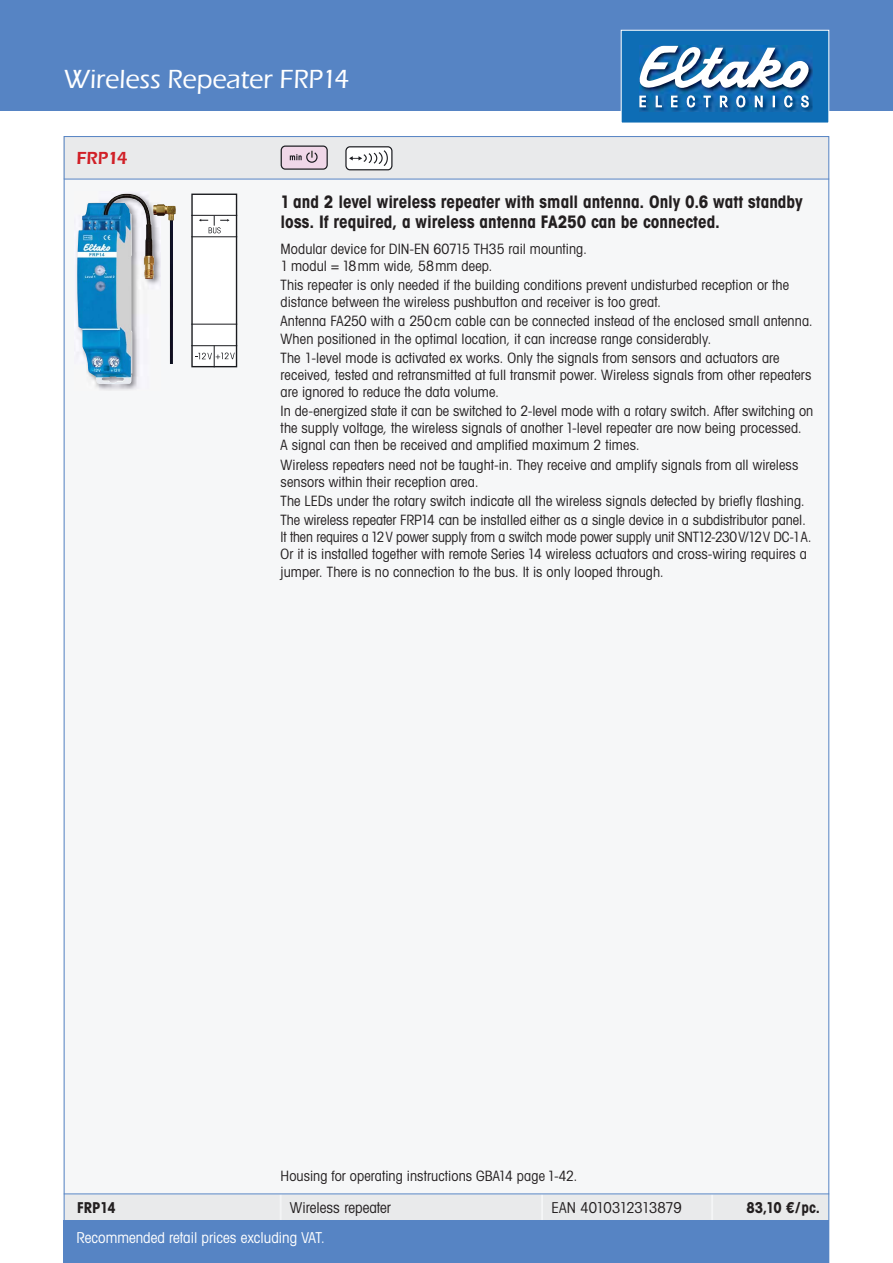
<style>
.page{position:relative;width:893px;height:1263px;background:#fff}
.page>*{position:absolute;margin:0;border:0;box-sizing:border-box;transform-origin:0 0}
.t1{font:500 27px "Eras ITC";letter-spacing:-.01em;color:#fff}
.t2{font:600 18px "Eras ITC";letter-spacing:-.04em;color:#d12027}
.t3{font:700 condensed 17.25px/20.7px "Avant Garde";color:#231f20}
.t4{font:condensed 15px "Avant Garde";color:#fff}
.t5{font:condensed 15px "Avant Garde";color:#231f20}
.t6{font:condensed 15px "Avant Garde";letter-spacing:-.025em;color:#231f20}
.t7{font:700 condensed 15px "Avant Garde";color:#231f20}
.t8{font:condensed 14.25px/17.1px "Avant Garde";letter-spacing:.005em;color:#231f20}
</style>
<div class="page">
<div style="left:0;top:0;width:893px;height:111px;background:#5684c4"></div>
<div style="left:64px;top:136px;width:765px;height:1084px;background:#f6f7f8"></div>
<hr style="left:64px;top:1194px;width:765px;height:1px;background:#5684c4">
<div style="left:192px;top:194px;width:44px;height:173px;background:#fff"></div>
<div style="left:191px;top:194px;width:46px;height:173px;border:1px solid #1a1b1f"></div>
<hr style="left:191px;top:236px;width:46px;height:1px;background:#1a1b1f">
<hr style="left:191px;top:324px;width:46px;height:1px;background:#1a1b1f">
<hr style="left:191px;top:215px;width:46px;height:1px;background:#1a1b1f">
<hr style="left:191px;top:345px;width:46px;height:1px;background:#1a1b1f">
<svg style="left:195px;top:346px;width:40px;height:21px"></svg>
<svg style="left:199px;top:216px;width:30px;height:17px"></svg>
<img style="left:75px;top:191px;width:86px;height:200px">
<img style="left:77px;top:193px;width:77px;height:191px">
<img style="left:153px;top:204px;width:23px;height:160px">
<div style="left:64px;top:1220px;width:765px;height:43px;background:#5684c4"></div>
<div style="left:621px;top:30px;width:208px;height:93px;background:#0e6db5"></div>
<div style="left:621px;top:30px;width:208px;height:93px;border:1px solid #fff"></div>
<img style="left:639px;top:57px;width:174px;height:55px">
<img style="left:639px;top:46px;width:170px;height:62px">
<h1 class="t1" style="left:64px;top:64px;width:287px">Wireless Repeater FRP14</h1>
<p class="t2" style="left:77px;top:147px;width:53px">FRP14</p>
<p class="t3" style="left:281px;top:193px;width:523px">1 and 2 level wireless repeater with small antenna. Only 0.6 watt standby loss. If required, a wireless antenna FA250 can be connected.</p>
<p class="t8" style="left:281px;top:242px;width:308px">Modular device for DIN-EN 60715 TH35 rail mounting.<br>1 modul = 18mm wide, 58mm deep.</p>
<p class="t8" style="left:281px;top:278px;width:510px">This repeater is only needed if the building conditions prevent undisturbed reception or the distance between the wireless pushbutton and receiver is too great.</p>
<p class="t8" style="left:281px;top:314px;width:534px">Antenna FA250 with a 250cm cable can be connected instead of the enclosed small antenna.<br>When positioned in the optimal location, it can increase range considerably.</p>
<p class="t8" style="left:281px;top:351px;width:532px">The 1-level mode is activated ex works. Only the signals from sensors and actuators are received, tested and retransmitted at full transmit power. Wireless signals from other repeaters are ignored to reduce the data volume.</p>
<p class="t8" style="left:281px;top:404px;width:534px">In de-energized state it can be switched to 2-level mode with a rotary switch. After switching on the supply voltage, the wireless signals of another 1-level repeater are now being processed.<br>A signal can then be received and amplified maximum 2 times.</p>
<p class="t8" style="left:281px;top:457px;width:519px">Wireless repeaters need not be taught-in. They receive and amplify signals from all wireless sensors within their reception area.</p>
<p class="t8" style="left:281px;top:493px;width:527px;line-height:19.2px">The LEDs under the rotary switch indicate all the wireless signals detected by briefly flashing.<br>The wireless repeater FRP14 can be installed either as a single device in a subdistributor panel.</p>
<p class="t8" style="left:281px;top:530px;width:532px">It then requires a 12V power supply from a switch mode power supply unit SNT12-230V/12V DC-1A.<br>Or it is installed together with remote Series 14 wireless actuators and cross-wiring requires a jumper. There is no connection to the bus. It is only looped through.</p>
<p class="t8" style="left:281px;top:1168px;width:298px">Housing for operating instructions GBA14 page 1-42.</p>
<p class="t7" style="left:77px;top:1203px;width:40px">FRP14</p>
<p class="t5" style="left:290px;top:1202px;width:103px">Wireless repeater</p>
<p class="t6" style="left:551px;top:1202px;width:132px">EAN 4010312313879</p>
<p class="t7" style="left:746px;top:1203px;width:75px">83,10 €/pc.</p>
<p class="t4" style="left:77px;top:1232px;width:250px">Recommended retail prices excluding VAT.</p>
</div>
